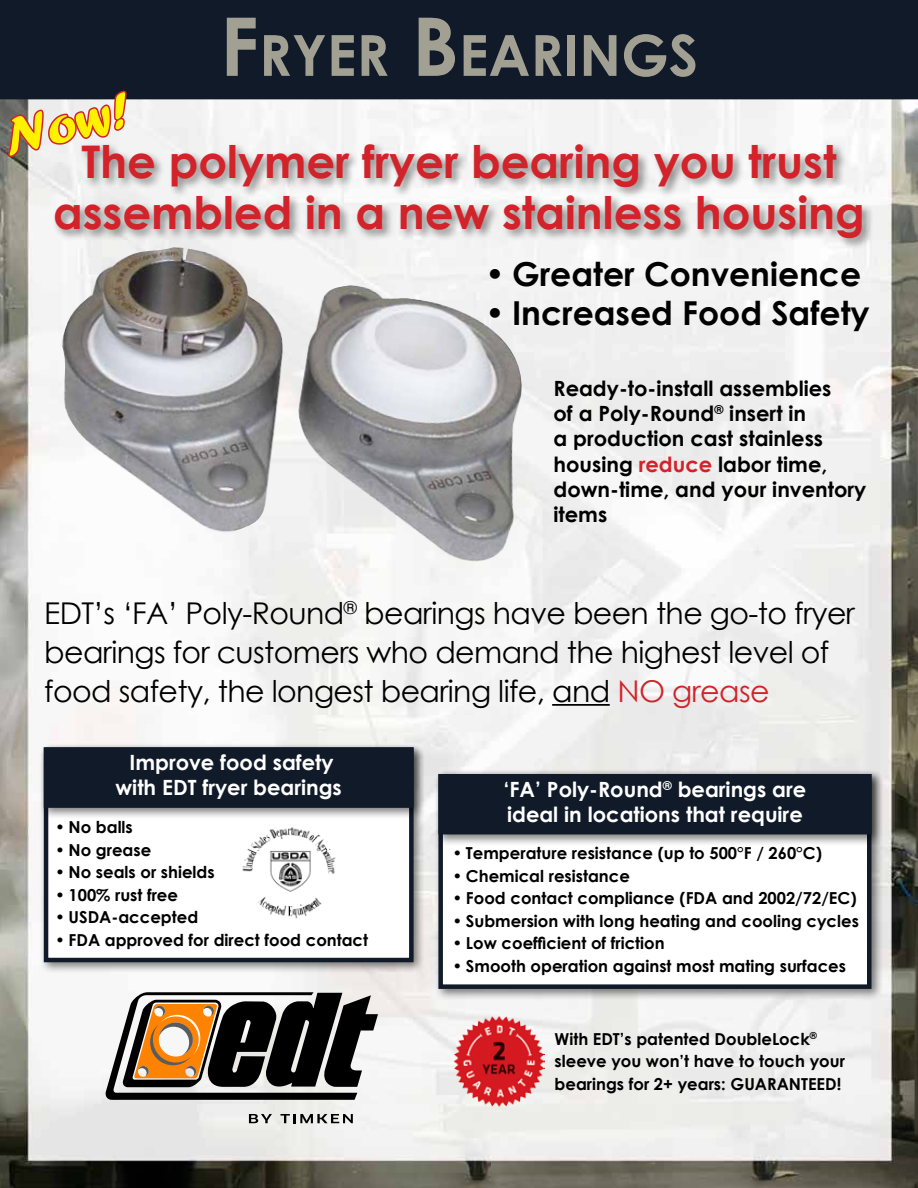
<style>
.page{position:relative;width:918px;height:1188px;background:#fff}
.page>*{position:absolute;margin:0;border:0;box-sizing:border-box;transform-origin:0 0}
.t1{font:700 56.7px "Century Gothic";color:#a1a092}
.t2{font:54px "Forte";color:#fff200}
.t3{font:700 45px/51px "Century Gothic";color:#d2232a;text-align:center}
.t4{font:700 33px "Century Gothic";color:#000}
.t5{font:30px/39px "Century Gothic";letter-spacing:-.02em;color:#000}
.t6{font:700 21px/25.2px "Century Gothic";color:#000}
.t7{font:700 21px/25.2px "Century Gothic";color:#fff;text-align:center}
.t8{font:700 16.5px/22.5px "Century Gothic";color:#000}
.s1{font-size:81px}
.s2{color:#d2232a}
</style>
<div class="page">
<img style="left:0;top:99px;width:918px;height:1089px">
<div style="left:52px;top:141px;width:821px;height:109px;background:#000;opacity:.45"></div>
<div style="left:0;top:0;width:918px;height:99px;background:#101a29"></div>
<div style="left:39px;top:743px;width:386px;height:231px;background:#000;opacity:.5"></div>
<div style="left:44px;top:747px;width:370px;height:215px;background:#fff;border:4px solid #101a29"></div>
<div style="left:39px;top:743px;width:386px;height:77px;background:#000;opacity:.5"></div>
<div style="left:44px;top:747px;width:370px;height:61px;background:#101a29;border:4px solid #101a29"></div>
<img style="left:242px;top:827px;width:94px;height:92px">
<div style="left:434px;top:770px;width:449px;height:231px;background:#000;opacity:.5"></div>
<div style="left:438px;top:774px;width:434px;height:215px;background:#fff;border:4px solid #101a29"></div>
<div style="left:434px;top:770px;width:449px;height:76px;background:#000;opacity:.5"></div>
<div style="left:438px;top:774px;width:434px;height:60px;background:#101a29"></div>
<img style="left:453px;top:1015px;width:91px;height:91px">
<svg style="left:249px;top:1114px;width:23px;height:9px"></svg>
<svg style="left:280px;top:1114px;width:73px;height:9px"></svg>
<svg style="left:105px;top:992px;width:273px;height:108px"></svg>
<img style="left:57px;top:246px;width:479px;height:317px">
<svg style="left:6px;top:62px;width:121px;height:389px"></svg>
<hr style="left:552px;top:704px;width:58px;height:2px;background:#000">
<h1 class="t1" style="left:220px;top:12px;width:480px"><span class="s1">F</span>RYER <span class="s1">B</span>EARINGS</h1>
<h2 class="t2" style="left:-3px;top:108px;width:130px;rotate:-14deg">Now!</h2>
<h3 class="t3" style="left:53px;top:134px;width:813px">The polymer fryer bearing you trust assembled in a new stainless housing</h3>
<h3 class="t4" style="left:485px;top:249px;width:378px">• Greater Convenience</h3>
<h3 class="t4" style="left:485px;top:288px;width:386px">• Increased Food Safety</h3>
<p class="t6" style="left:554px;top:375px;width:314px">Ready-to-install assemblies<br>of a Poly-Round<sup>®</sup> insert in<br>a production cast stainless housing <span class="s2">reduce</span> labor time, down-time, and your inventory items</p>
<h3 class="t5" style="left:44px;top:593px;width:812px">EDT’s ‘FA’ Poly-Round<sup>®</sup> bearings have been the go-to fryer bearings for customers who demand the highest level of food safety, the longest bearing life, and <span class="s2">NO grease</span></h3>
<p class="t7" style="left:116px;top:749px;width:228px">Improve food safety with EDT fryer bearings</p>
<p class="t8" style="left:55px;top:815px;width:79px">• No balls</p>
<p class="t8" style="left:55px;top:838px;width:98px">• No grease</p>
<p class="t8" style="left:55px;top:860px;width:161px">• No seals or shields</p>
<p class="t8" style="left:55px;top:883px;width:125px">• 100% rust free</p>
<p class="t8" style="left:55px;top:905px;width:145px">• USDA-accepted</p>
<p class="t8" style="left:55px;top:928px;width:315px">• FDA approved for direct food contact</p>
<p class="t7" style="left:504px;top:776px;width:304px;text-align:left">‘FA’ Poly-Round<sup>®</sup> bearings are ideal in locations that require</p>
<p class="t8" style="left:452px;top:841px;width:371px">• Temperature resistance (up to 500°F / 260°C)</p>
<p class="t8" style="left:452px;top:864px;width:179px">• Chemical resistance</p>
<p class="t8" style="left:452px;top:886px;width:406px">• Food contact compliance (FDA and 2002/72/EC)</p>
<p class="t8" style="left:452px;top:909px;width:408px">• Submersion with long heating and cooling cycles</p>
<p class="t8" style="left:452px;top:931px;width:214px">• Low coefficient of friction</p>
<p class="t8" style="left:452px;top:954px;width:395px">• Smooth operation against most mating surfaces</p>
<p class="t8" style="left:555px;top:1027px;width:292px">With EDT’s patented DoubleLock<sup>® </sup>sleeve you won’t have to touch your bearings for 2+ years: GUARANTEED!</p>
</div>
